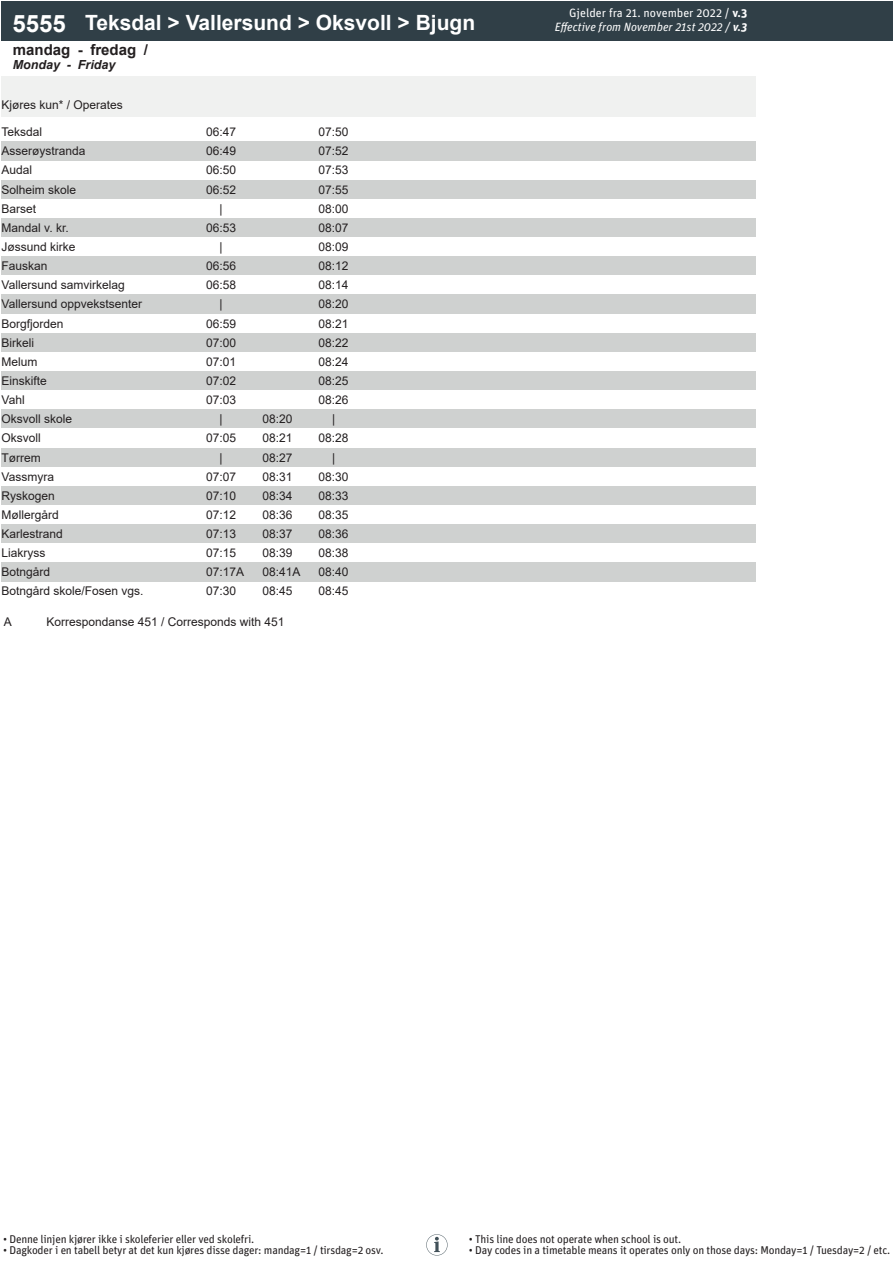
<style>
.page{position:relative;width:893px;height:1263px;background:#fff}
.page>*{position:absolute;margin:0;border:0;box-sizing:border-box;transform-origin:0 0}
.t1{font:700 21px "Arial";color:#fff}
.t2{font:700 15px "Arial";color:#231f20}
.t3{font:italic 700 12.45px "Arial";color:#231f20}
.t4{font:12px "Arial";color:#231f20}
.t5{font:italic 12px/14.4px "Unit Pro";color:#fff;text-align:right}
.t6{font:11.25px "Unit Pro";letter-spacing:-.02em;color:#231f20}
.s1{font-size:24px}
.s2{font-style:normal}
.s3{font-weight:700;font-style:normal}
.s4{font-weight:700}
</style>
<div class="page">
<div style="left:2px;top:77px;width:191px;height:40px;background:#f0f1f0"></div>
<div style="left:193px;top:77px;width:56px;height:40px;background:#f0f1f0"></div>
<div style="left:249px;top:77px;width:56px;height:40px;background:#f0f1f0"></div>
<div style="left:305px;top:77px;width:57px;height:40px;background:#f0f1f0"></div>
<div style="left:362px;top:77px;width:56px;height:40px;background:#f0f1f0"></div>
<div style="left:418px;top:77px;width:56px;height:40px;background:#f0f1f0"></div>
<div style="left:474px;top:77px;width:57px;height:40px;background:#f0f1f0"></div>
<div style="left:531px;top:77px;width:56px;height:40px;background:#f0f1f0"></div>
<div style="left:587px;top:77px;width:56px;height:40px;background:#f0f1f0"></div>
<div style="left:643px;top:77px;width:56px;height:40px;background:#f0f1f0"></div>
<div style="left:699px;top:77px;width:57px;height:40px;background:#f0f1f0"></div>
<div style="left:2px;top:1px;width:75px;height:40px;background:#303f47"></div>
<div style="left:77px;top:1px;width:816px;height:40px;background:#303f47"></div>
<div style="left:2px;top:142px;width:754px;height:19px;background:#cfd1d0"></div>
<div style="left:2px;top:180px;width:754px;height:19px;background:#cfd1d0"></div>
<div style="left:2px;top:218px;width:754px;height:19px;background:#cfd1d0"></div>
<div style="left:2px;top:257px;width:754px;height:19px;background:#cfd1d0"></div>
<div style="left:2px;top:295px;width:754px;height:19px;background:#cfd1d0"></div>
<div style="left:2px;top:333px;width:754px;height:19px;background:#cfd1d0"></div>
<div style="left:2px;top:371px;width:754px;height:20px;background:#cfd1d0"></div>
<div style="left:2px;top:410px;width:754px;height:19px;background:#cfd1d0"></div>
<div style="left:2px;top:448px;width:754px;height:19px;background:#cfd1d0"></div>
<div style="left:2px;top:486px;width:754px;height:19px;background:#cfd1d0"></div>
<div style="left:2px;top:524px;width:754px;height:20px;background:#cfd1d0"></div>
<div style="left:2px;top:563px;width:754px;height:19px;background:#cfd1d0"></div>
<svg style="left:426px;top:1234px;width:22px;height:21px"></svg>
<h1 class="t1" style="left:13px;top:8px;width:464px"><span class="s1">5555</span> Teksdal &gt; Vallersund &gt; Oksvoll &gt; Bjugn</h1>
<p class="t2" style="left:13px;top:39px;width:137px">mandag - fredag /</p>
<p class="t3" style="left:13px;top:56px;width:104px">Monday - Friday</p>
<p class="t4" style="left:2px;top:97px;width:123px">Kjøres kun* / Operates</p>
<p class="t4" style="left:2px;top:124px;width:42px">Teksdal</p>
<p class="t4" style="left:206px;top:124px;width:32px">06:47</p>
<p class="t4" style="left:319px;top:124px;width:32px">07:50</p>
<p class="t4" style="left:2px;top:143px;width:86px">Asserøystranda</p>
<p class="t4" style="left:206px;top:143px;width:32px">06:49</p>
<p class="t4" style="left:319px;top:143px;width:32px">07:52</p>
<p class="t4" style="left:2px;top:162px;width:32px">Audal</p>
<p class="t4" style="left:206px;top:162px;width:32px">06:50</p>
<p class="t4" style="left:319px;top:162px;width:32px">07:53</p>
<p class="t4" style="left:2px;top:181px;width:76px">Solheim skole</p>
<p class="t4" style="left:206px;top:181px;width:32px">06:52</p>
<p class="t4" style="left:319px;top:181px;width:32px">07:55</p>
<p class="t4" style="left:2px;top:200px;width:36px">Barset</p>
<p class="t4" style="left:220px;top:200px;width:5px">|</p>
<p class="t4" style="left:319px;top:200px;width:32px">08:00</p>
<p class="t4" style="left:2px;top:219px;width:69px">Mandal v. kr.</p>
<p class="t4" style="left:206px;top:219px;width:32px">06:53</p>
<p class="t4" style="left:319px;top:219px;width:32px">08:07</p>
<p class="t4" style="left:2px;top:239px;width:75px">Jøssund kirke</p>
<p class="t4" style="left:220px;top:239px;width:5px">|</p>
<p class="t4" style="left:319px;top:239px;width:32px">08:09</p>
<p class="t4" style="left:2px;top:258px;width:48px">Fauskan</p>
<p class="t4" style="left:206px;top:258px;width:32px">06:56</p>
<p class="t4" style="left:319px;top:258px;width:32px">08:12</p>
<p class="t4" style="left:2px;top:277px;width:125px">Vallersund samvirkelag</p>
<p class="t4" style="left:206px;top:277px;width:32px">06:58</p>
<p class="t4" style="left:319px;top:277px;width:32px">08:14</p>
<p class="t4" style="left:2px;top:296px;width:142px">Vallersund oppvekstsenter</p>
<p class="t4" style="left:220px;top:296px;width:5px">|</p>
<p class="t4" style="left:319px;top:296px;width:32px">08:20</p>
<p class="t4" style="left:2px;top:315px;width:64px">Borgfjorden</p>
<p class="t4" style="left:206px;top:315px;width:32px">06:59</p>
<p class="t4" style="left:319px;top:315px;width:32px">08:21</p>
<p class="t4" style="left:2px;top:334px;width:34px">Birkeli</p>
<p class="t4" style="left:206px;top:334px;width:32px">07:00</p>
<p class="t4" style="left:319px;top:334px;width:32px">08:22</p>
<p class="t4" style="left:2px;top:353px;width:37px">Melum</p>
<p class="t4" style="left:206px;top:353px;width:32px">07:01</p>
<p class="t4" style="left:319px;top:353px;width:32px">08:24</p>
<p class="t4" style="left:2px;top:372px;width:47px">Einskifte</p>
<p class="t4" style="left:206px;top:372px;width:32px">07:02</p>
<p class="t4" style="left:319px;top:372px;width:32px">08:25</p>
<p class="t4" style="left:2px;top:392px;width:25px">Vahl</p>
<p class="t4" style="left:206px;top:392px;width:32px">07:03</p>
<p class="t4" style="left:319px;top:392px;width:32px">08:26</p>
<p class="t4" style="left:2px;top:411px;width:72px">Oksvoll skole</p>
<p class="t4" style="left:220px;top:411px;width:5px">|</p>
<p class="t4" style="left:262px;top:411px;width:32px">08:20</p>
<p class="t4" style="left:332px;top:411px;width:5px">|</p>
<p class="t4" style="left:2px;top:430px;width:41px">Oksvoll</p>
<p class="t4" style="left:206px;top:430px;width:32px">07:05</p>
<p class="t4" style="left:262px;top:430px;width:32px">08:21</p>
<p class="t4" style="left:319px;top:430px;width:32px">08:28</p>
<p class="t4" style="left:2px;top:449px;width:41px">Tørrem</p>
<p class="t4" style="left:220px;top:449px;width:5px">|</p>
<p class="t4" style="left:262px;top:449px;width:32px">08:27</p>
<p class="t4" style="left:332px;top:449px;width:5px">|</p>
<p class="t4" style="left:2px;top:468px;width:54px">Vassmyra</p>
<p class="t4" style="left:206px;top:468px;width:32px">07:07</p>
<p class="t4" style="left:262px;top:468px;width:32px">08:31</p>
<p class="t4" style="left:319px;top:468px;width:32px">08:30</p>
<p class="t4" style="left:2px;top:487px;width:55px">Ryskogen</p>
<p class="t4" style="left:206px;top:487px;width:32px">07:10</p>
<p class="t4" style="left:262px;top:487px;width:32px">08:34</p>
<p class="t4" style="left:319px;top:487px;width:32px">08:33</p>
<p class="t4" style="left:2px;top:506px;width:59px">Møllergård</p>
<p class="t4" style="left:206px;top:506px;width:32px">07:12</p>
<p class="t4" style="left:262px;top:506px;width:32px">08:36</p>
<p class="t4" style="left:319px;top:506px;width:32px">08:35</p>
<p class="t4" style="left:2px;top:525px;width:63px">Karlestrand</p>
<p class="t4" style="left:206px;top:525px;width:32px">07:13</p>
<p class="t4" style="left:262px;top:525px;width:32px">08:37</p>
<p class="t4" style="left:319px;top:525px;width:32px">08:36</p>
<p class="t4" style="left:2px;top:545px;width:45px">Liakryss</p>
<p class="t4" style="left:206px;top:545px;width:32px">07:15</p>
<p class="t4" style="left:262px;top:545px;width:32px">08:39</p>
<p class="t4" style="left:319px;top:545px;width:32px">08:38</p>
<p class="t4" style="left:2px;top:564px;width:50px">Botngård</p>
<p class="t4" style="left:206px;top:564px;width:40px">07:17A</p>
<p class="t4" style="left:262px;top:564px;width:40px">08:41A</p>
<p class="t4" style="left:319px;top:564px;width:32px">08:40</p>
<p class="t4" style="left:2px;top:583px;width:144px">Botngård skole/Fosen vgs.</p>
<p class="t4" style="left:206px;top:583px;width:32px">07:30</p>
<p class="t4" style="left:262px;top:583px;width:32px">08:45</p>
<p class="t4" style="left:319px;top:583px;width:32px">08:45</p>
<p class="t4" style="left:4px;top:613px;width:10px">A</p>
<p class="t4" style="left:47px;top:613px;width:240px">Korrespondanse 451 / Corresponds with 451</p>
<p class="t5" style="left:555px;top:5px;width:194px"><span class="s2">Gjelder fra 21. november 2022 /</span> <span class="s3">v.3<br></span>Effective from November 21st 2022 / <span class="s4">v.3</span></p>
<p class="t6" style="left:3px;top:1231px;width:253px">• Denne linjen kjører ikke i skoleferier eller ved skolefri.</p>
<p class="t6" style="left:3px;top:1243px;width:382px">• Dagkoder i en tabell betyr at det kun kjøres disse dager: mandag=1 / tirsdag=2 osv.</p>
<p class="t6" style="left:469px;top:1231px;width:214px">• This line does not operate when school is out.</p>
<p class="t6" style="left:469px;top:1243px;width:423px">• Day codes in a timetable means it operates only on those days: Monday=1 / Tuesday=2 / etc.</p>
</div>
